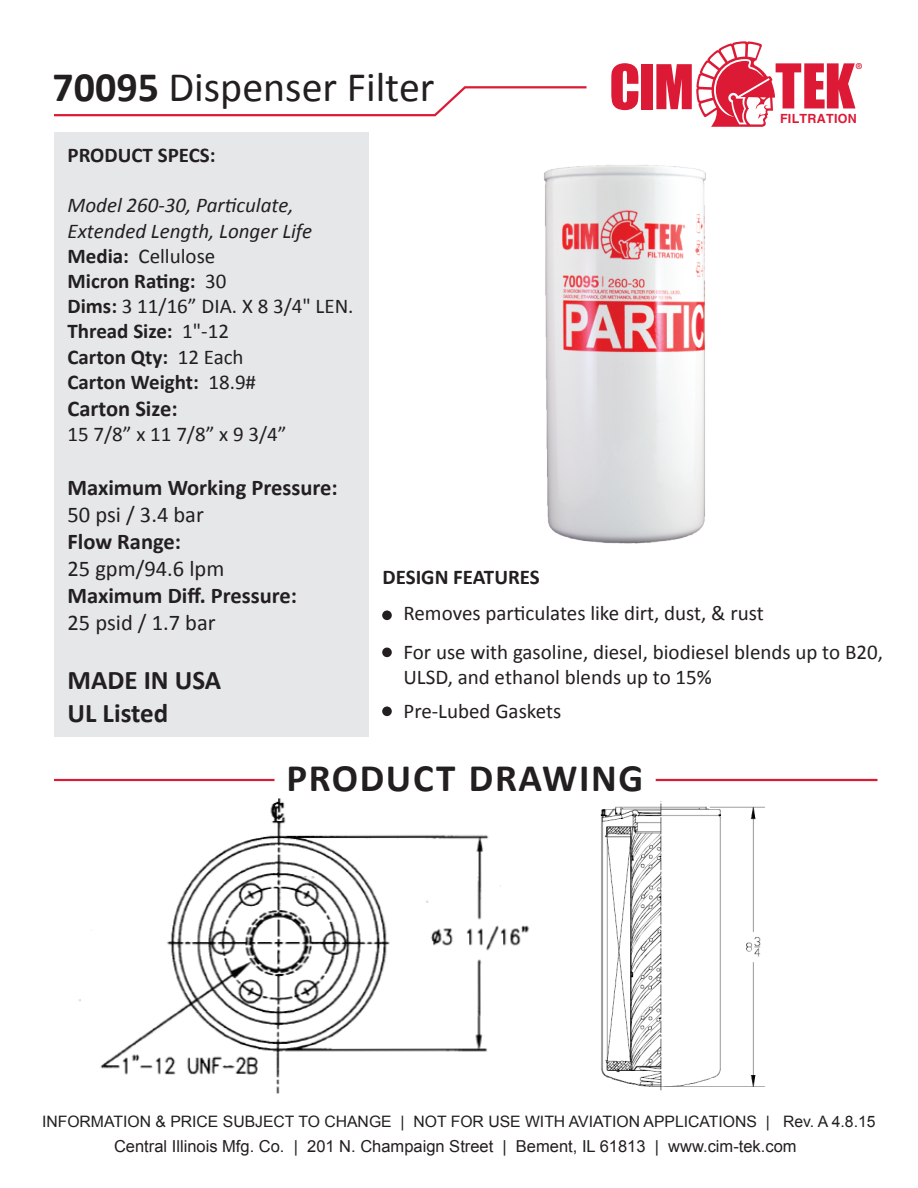
<style>
.page{position:relative;width:918px;height:1188px;background:#fff}
.page>*{position:absolute;margin:0;border:0;box-sizing:border-box;transform-origin:0 0}
.t1{font:57px "Impact";color:#dc1a36}
.t2{font:42px "Calibri";color:#231f20}
.t3{font:700 39px "Calibri";letter-spacing:.04em;color:#231f20}
.t4{font:700 27px/32.4px "Calibri";color:#231f20}
.t5{font:700 22.5px "Calibri";color:#231f20}
.t6{font:22.5px "Calibri";color:#231f20}
.t7{font:700 21px/25.2px "Calibri";color:#231f20}
.t8{font:21px/39px "Calibri";color:#231f20}
.t9{font:16.5px "Arial";color:#231f20}
.t10{font:15.75px "Arial";color:#231f20}
.t11{font:700 12.6px "Helvetica";letter-spacing:.02em;color:#dc1a36}
.t12{font:700 8.1px "Helvetica Neue";color:#dc1a36}
.s1{font-weight:700}
.s2{font-weight:400;font-style:italic}
.s3{font-weight:400}
</style>
<div class="page">
<svg style="left:696px;top:41px;width:159px;height:86px"></svg>
<div style="left:54px;top:132px;width:315px;height:604px;background:#e6e7e9"></div>
<div style="left:382px;top:611px;width:10px;height:9px;background:#231f20;border-radius:50%"></div>
<div style="left:382px;top:648px;width:10px;height:9px;background:#231f20;border-radius:50%"></div>
<div style="left:382px;top:707px;width:10px;height:9px;background:#231f20;border-radius:50%"></div>
<hr style="left:54px;top:779px;width:220px;height:2px;background:#dc1a36">
<hr style="left:656px;top:779px;width:221px;height:2px;background:#dc1a36">
<svg style="left:54px;top:86px;width:533px;height:31px"></svg>
<img style="left:600px;top:801px;width:165px;height:289px">
<img style="left:79px;top:798px;width:451px;height:295px">
<img style="left:544px;top:165px;width:162px;height:379px">
<p class="t12" style="left:856px;top:61px;width:8px">®</p>
<h1 class="t1" style="left:609px;top:43px;width:86px">CIM</h1>
<h2 class="t2" style="left:52px;top:61px;width:384px"><span class="s1">70095</span> Dispenser Filter</h2>
<p class="t7" style="left:68px;top:142px;width:150px">PRODUCT SPECS:</p>
<p class="t7" style="left:68px;top:193px;width:288px"><span class="s2">Model 260-30, Particulate,<br>Extended Length, Longer Life<br></span>Media: <span class="s3">Cellulose<br></span>Micron Rating: <span class="s3">30<br></span>Dims: <span class="s3">3 11/16” DIA. X 8 3/4" LEN.<br></span>Thread Size: <span class="s3">1"-12<br></span>Carton Qty: <span class="s3">12 Each<br></span>Carton Weight: <span class="s3">18.9#</span></p>
<p class="t5" style="left:68px;top:394px;width:112px">Carton Size:</p>
<p class="t8" style="left:68px;top:415px;width:221px">15 7/8” x 11 7/8” x 9 3/4”</p>
<p class="t5" style="left:68px;top:473px;width:272px">Maximum Working Pressure:</p>
<p class="t6" style="left:68px;top:500px;width:138px">50 psi / 3.4 bar</p>
<p class="t5" style="left:68px;top:527px;width:115px">Flow Range:</p>
<p class="t6" style="left:68px;top:554px;width:158px">25 gpm/94.6 lpm</p>
<p class="t5" style="left:68px;top:581px;width:231px">Maximum Diff. Pressure:</p>
<p class="t6" style="left:68px;top:608px;width:150px">25 psid / 1.7 bar</p>
<p class="t4" style="left:68px;top:664px;width:155px">MADE IN USA<br>UL Listed</p>
<p class="t11" style="left:780px;top:111px;width:78px">FILTRATION</p>
<p class="t7" style="left:382px;top:564px;width:159px">DESIGN FEATURES</p>
<p class="t8" style="left:404px;top:594px;width:481px">Removes particulates like dirt, dust, &amp; rust<br>For use with gasoline, diesel, biodiesel blends up to B20,</p>
<p class="t8" style="left:404px;top:661px;width:310px;line-height:33.3px">ULSD, and ethanol blends up to 15%<br>Pre-Lubed Gaskets</p>
<h3 class="t3" style="left:286px;top:753px;width:358px">PRODUCT DRAWING</h3>
<p class="t10" style="left:42px;top:1111px;width:835px">INFORMATION &amp; PRICE SUBJECT TO CHANGE | NOT FOR USE WITH AVIATION APPLICATIONS | Rev. A 4.8.15</p>
<p class="t9" style="left:114px;top:1135px;width:684px">Central Illinois Mfg. Co. | 201 N. Champaign Street | Bement, IL 61813 | www.cim-tek.com</p>
</div>
